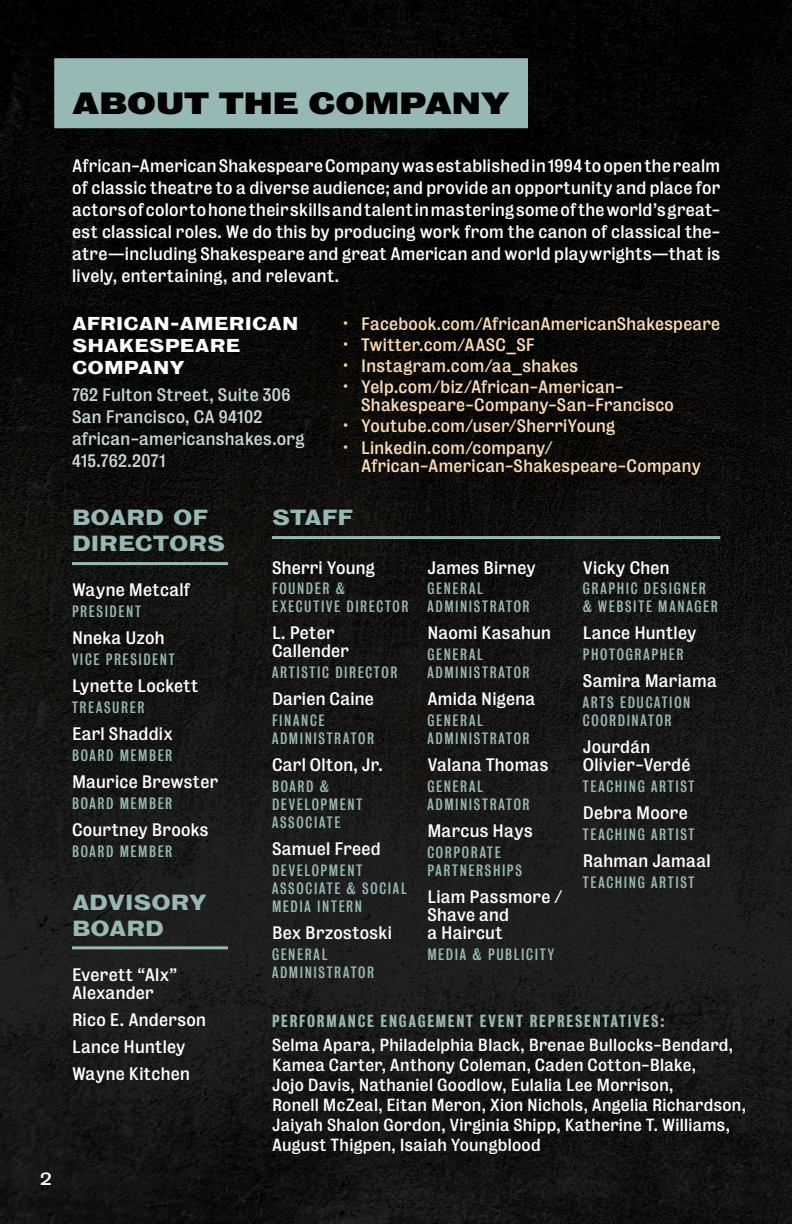
<style>
.page{position:relative;width:792px;height:1224px;background:#fff}
.page>*{position:absolute;margin:0;border:0;box-sizing:border-box;transform-origin:0 0}
.Headings{font:900 28px "Bureau Grot Wide";letter-spacing:-.005em;color:#000}
.Subheadings_2{font:700 20px/26px "Bureau Grot Wide";color:#97b9b5}
.Staff_List_-_Names{font:700 17px/22px "Bureau Grot Wide";letter-spacing:.005em;color:#fff}
.Staff_List_-_Names-2{font:16.4px/22px "Bureau Grot";letter-spacing:.015em;color:#fff}
.t1{font:16.4px/18px "Bureau Grot";letter-spacing:.015em;color:#fbdcb3}
.t2{font:16.4px/22px "Bureau Grot";letter-spacing:.015em;color:#c8d7d5}
.Staff_List_-_Names-3{font:16px/20px "Bureau Grot";letter-spacing:.015em;color:#fff}
.Staff_List_-_Title_R{font:500 16px "Bureau Grot Condensed";letter-spacing:.11em;color:#97b9b5}
.Pull_Quotes{font:16px "Bureau Grot Wide";color:#fff}
.Staff_List_-_Title_R-2{font:15px/18px "Bureau Grot Condensed";letter-spacing:.11em;color:#97b9b5}
.s1{font-family:"Bureau Grot Condensed";font-weight:500;font-size:17.6px;color:#fad099}
</style>
<div class="page">
<img style="left:0;top:0;width:792px;height:1224px">
<div style="left:54px;top:58px;width:474px;height:70px;background:#97b9b5"></div>
<hr style="left:272px;top:536px;width:448px;height:3px;background:#97b9b5">
<hr style="left:72px;top:562px;width:156px;height:3px;background:#97b9b5">
<hr style="left:72px;top:946px;width:156px;height:3px;background:#97b9b5">
<p class="Pull_Quotes" style="left:40px;top:1169px;width:14px">2</p>
<p class="Headings" style="left:72px;top:86px;width:439px">ABOUT THE COMPANY</p>
<p class="Staff_List_-_Names-2" style="left:72px;top:155px;width:650px;text-align:justify">African-American Shakespeare Company was established in 1994 to open the realm of classic theatre to a diverse audience; and provide an opportunity and place for actors of color to hone their skills and talent in mastering some of the world’s great&shy;est classical roles. We do this by producing work from the canon of classical the&shy;atre—including Shakespeare and great American and world playwrights—that is lively, entertaining, and relevant.</p>
<p class="Staff_List_-_Names" style="left:72px;top:313px;width:228px">AFRICAN-AMERICAN<br>SHAKESPEARE<br>COMPANY</p>
<p class="t2" style="left:72px;top:383px;width:234px">762 Fulton Street, Suite 306<br>San Francisco, CA 94102 african-americanshakes.org<br>415.762.2071</p>
<p class="t1" style="left:343px;top:314px;width:378px"><span class="s1">·</span> Facebook.com/AfricanAmericanShakespeare</p>
<p class="t1" style="left:343px;top:335px;width:193px"><span class="s1">·</span> Twitter.com/AASC_SF</p>
<p class="t1" style="left:343px;top:357px;width:236px"><span class="s1">·</span> Instagram.com/aa_shakes</p>
<p class="t1" style="left:361px;top:378px;width:314px;text-indent:-18px"><span class="s1">·</span> Yelp.com/biz/African-American-<br>Shakespeare-Company-San-Francisco</p>
<p class="t1" style="left:343px;top:417px;width:274px"><span class="s1">·</span> Youtube.com/user/SherriYoung</p>
<p class="t1" style="left:361px;top:438px;width:341px;text-indent:-18px"><span class="s1">·</span> Linkedin.com/company/<br>African-American-Shakespeare-Company</p>
<p class="Subheadings_2" style="left:72px;top:505px;width:155px">BOARD OF<br>DIRECTORS</p>
<p class="Staff_List_-_Names-2" style="left:72px;top:579px;width:119px">Wayne Metcalf</p>
<p class="Staff_List_-_Title_R-2" style="left:72px;top:603px;width:71px">PRESIDENT</p>
<p class="Staff_List_-_Names-2" style="left:72px;top:627px;width:94px">Nneka Uzoh</p>
<p class="Staff_List_-_Title_R-2" style="left:72px;top:651px;width:104px">VICE PRESIDENT</p>
<p class="Staff_List_-_Names-2" style="left:72px;top:675px;width:128px">Lynette Lockett</p>
<p class="Staff_List_-_Title_R-2" style="left:72px;top:698px;width:74px">TREASURER</p>
<p class="Staff_List_-_Names-2" style="left:72px;top:723px;width:102px">Earl Shaddix</p>
<p class="Staff_List_-_Title_R-2" style="left:72px;top:746px;width:102px">BOARD MEMBER</p>
<p class="Staff_List_-_Names-2" style="left:72px;top:771px;width:148px">Maurice Brewster</p>
<p class="Staff_List_-_Title_R-2" style="left:72px;top:794px;width:102px">BOARD MEMBER</p>
<p class="Staff_List_-_Names-2" style="left:72px;top:818px;width:138px">Courtney Brooks</p>
<p class="Staff_List_-_Title_R-2" style="left:72px;top:842px;width:102px">BOARD MEMBER</p>
<p class="Subheadings_2" style="left:72px;top:889px;width:137px">ADVISORY<br>BOARD</p>
<p class="Staff_List_-_Names-2" style="left:72px;top:965px;width:107px;line-height:18px">Everett “Alx”<br>Alexander</p>
<p class="Staff_List_-_Names-2" style="left:72px;top:1008px;width:135px">Rico E. Anderson</p>
<p class="Staff_List_-_Names-2" style="left:72px;top:1035px;width:115px">Lance Huntley</p>
<p class="Staff_List_-_Names-2" style="left:72px;top:1062px;width:119px">Wayne Kitchen</p>
<p class="Subheadings_2" style="left:272px;top:505px;width:83px">STAFF</p>
<p class="Staff_List_-_Names-2" style="left:272px;top:556px;width:104px">Sherri Young</p>
<p class="Staff_List_-_Title_R-2" style="left:272px;top:580px;width:138px">FOUNDER &amp;<br>EXECUTIVE DIRECTOR</p>
<p class="Staff_List_-_Names-2" style="left:272px;top:624px;width:79px;line-height:18px">L. Peter<br>Callender</p>
<p class="Staff_List_-_Title_R-2" style="left:272px;top:664px;width:127px">ARTISTIC DIRECTOR</p>
<p class="Staff_List_-_Names-2" style="left:272px;top:688px;width:104px">Darien Caine</p>
<p class="Staff_List_-_Title_R-2" style="left:272px;top:712px;width:104px">FINANCE<br>ADMINISTRATOR</p>
<p class="Staff_List_-_Names-2" style="left:272px;top:754px;width:112px">Carl Olton, Jr.</p>
<p class="Staff_List_-_Title_R-2" style="left:272px;top:778px;width:92px">BOARD &amp;<br>DEVELOPMENT<br>ASSOCIATE</p>
<p class="Staff_List_-_Names-2" style="left:272px;top:838px;width:110px">Samuel Freed</p>
<p class="Staff_List_-_Title_R-2" style="left:272px;top:861px;width:136px">DEVELOPMENT<br>ASSOCIATE &amp; SOCIAL<br>MEDIA INTERN</p>
<p class="Staff_List_-_Names-2" style="left:272px;top:922px;width:121px">Bex Brzostoski</p>
<p class="Staff_List_-_Title_R-2" style="left:272px;top:945px;width:104px">GENERAL<br>ADMINISTRATOR</p>
<p class="Staff_List_-_Names-2" style="left:427px;top:556px;width:110px">James Birney</p>
<p class="Staff_List_-_Title_R-2" style="left:427px;top:580px;width:104px">GENERAL<br>ADMINISTRATOR</p>
<p class="Staff_List_-_Names-2" style="left:427px;top:622px;width:125px">Naomi Kasahun</p>
<p class="Staff_List_-_Title_R-2" style="left:427px;top:646px;width:104px">GENERAL<br>ADMINISTRATOR</p>
<p class="Staff_List_-_Names-2" style="left:427px;top:688px;width:109px">Amida Nigena</p>
<p class="Staff_List_-_Title_R-2" style="left:427px;top:712px;width:104px">GENERAL<br>ADMINISTRATOR</p>
<p class="Staff_List_-_Names-2" style="left:427px;top:754px;width:123px">Valana Thomas</p>
<p class="Staff_List_-_Title_R-2" style="left:427px;top:778px;width:104px">GENERAL<br>ADMINISTRATOR</p>
<p class="Staff_List_-_Names-2" style="left:427px;top:820px;width:107px">Marcus Hays</p>
<p class="Staff_List_-_Title_R-2" style="left:427px;top:843px;width:96px">CORPORATE<br>PARTNERSHIPS</p>
<p class="Staff_List_-_Names-2" style="left:427px;top:888px;width:137px;line-height:18px">Liam Passmore /<br>Shave and<br>a Haircut</p>
<p class="Staff_List_-_Title_R-2" style="left:427px;top:945px;width:128px">MEDIA &amp; PUBLICITY</p>
<p class="Staff_List_-_Names-2" style="left:583px;top:556px;width:88px">Vicky Chen</p>
<p class="Staff_List_-_Title_R-2" style="left:583px;top:580px;width:136px">GRAPHIC DESIGNER &amp; WEBSITE MANAGER</p>
<p class="Staff_List_-_Names-2" style="left:583px;top:622px;width:115px">Lance Huntley</p>
<p class="Staff_List_-_Title_R-2" style="left:583px;top:646px;width:102px">PHOTOGRAPHER</p>
<p class="Staff_List_-_Names-2" style="left:583px;top:670px;width:135px">Samira Mariama</p>
<p class="Staff_List_-_Title_R-2" style="left:583px;top:694px;width:109px">ARTS EDUCATION<br>COORDINATOR</p>
<p class="Staff_List_-_Names-2" style="left:583px;top:738px;width:109px;line-height:18px">Jourdán<br>Olivier-Verdé</p>
<p class="Staff_List_-_Title_R-2" style="left:583px;top:778px;width:113px">TEACHING ARTIST</p>
<p class="Staff_List_-_Names-2" style="left:583px;top:802px;width:106px">Debra Moore</p>
<p class="Staff_List_-_Title_R-2" style="left:583px;top:825px;width:113px">TEACHING ARTIST</p>
<p class="Staff_List_-_Names-2" style="left:583px;top:850px;width:129px">Rahman Jamaal</p>
<p class="Staff_List_-_Title_R-2" style="left:583px;top:873px;width:113px">TEACHING ARTIST</p>
<p class="Staff_List_-_Title_R" style="left:272px;top:1011px;width:394px">PERFORMANCE ENGAGEMENT EVENT REPRESENTATIVES:</p>
<p class="Staff_List_-_Names-3" style="left:272px;top:1035px;width:475px">Selma Apara, Philadelphia Black, Brenae Bullocks-Bendard, Kamea Carter, Anthony Coleman, Caden Cotton-Blake,<br>Jojo Davis, Nathaniel Goodlow, Eulalia Lee Morrison,<br>Ronell McZeal, Eitan Meron, Xion Nichols, Angelia Richardson, Jaiyah Shalon Gordon, Virginia Shipp, Katherine T. Williams, August Thigpen, Isaiah Youngblood</p>
</div>
